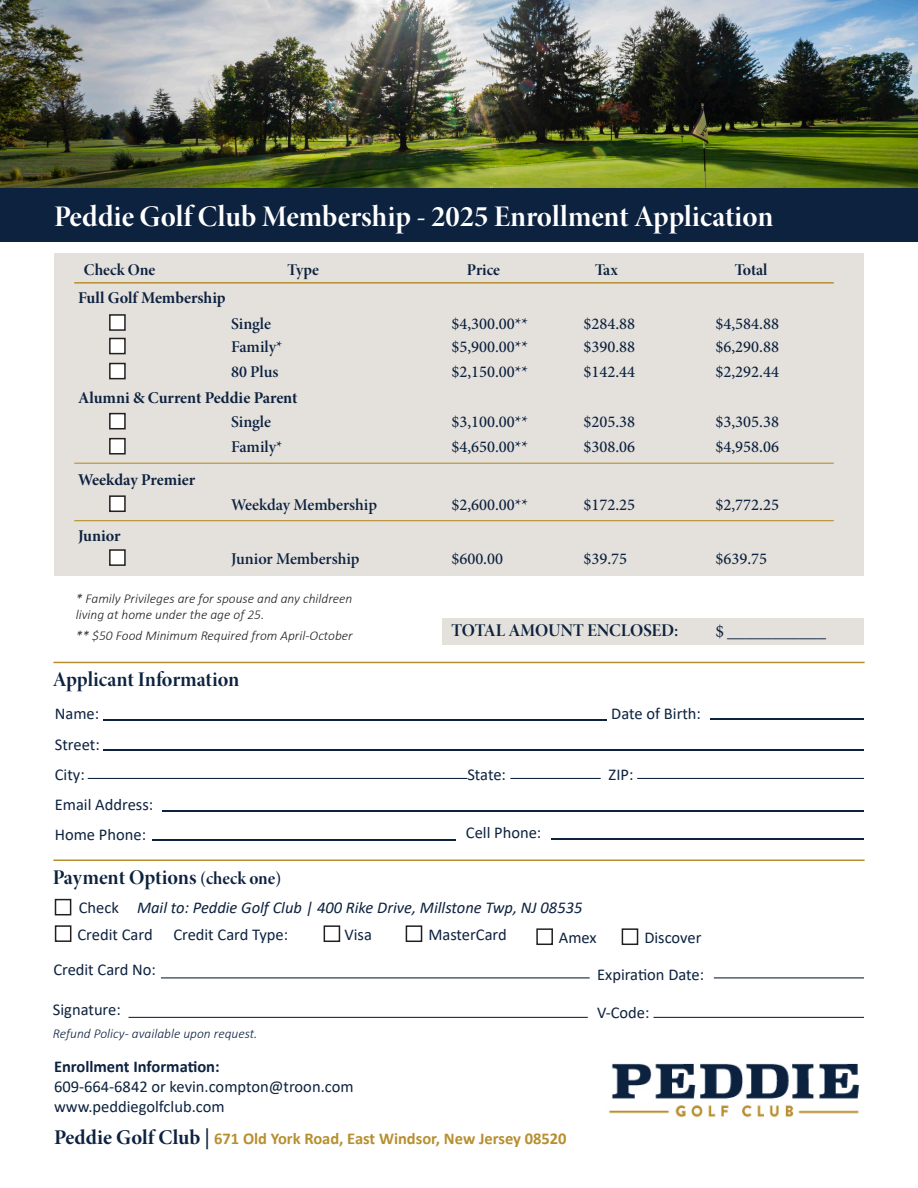
<style>
.page{position:relative;width:918px;height:1188px;background:#fff}
.page>*{position:absolute;margin:0;border:0;box-sizing:border-box;transform-origin:0 0}
.Paragraph_Style_1{font:30px "Minion Pro Bold Disp";color:#fff}
.Paragraph_Style_1-2{font:21px "Minion Pro Bold Disp";letter-spacing:-.005em;color:#0d223f}
.Paragraph_Style_1-3{font:18px "Minion Pro Bold Disp";color:#0d223f}
.t1{font:18px "Minion Pro";color:#0d223f}
.t2{font:16.5px "Calibri";color:#0d223f}
.t3{font:500 16.5px "Minion Pro";color:#0d223f}
.t4{font:16.5px "Minion Pro Semibold Subh";letter-spacing:-.005em;color:#0d223f}
.t5{font:16.5px "Minion Pro Bold Subh";letter-spacing:-.005em;color:#0d223f}
.t6{font:700 16.5px "Calibri";color:#b78f2f}
.t7{font:italic 16.5px "Calibri";color:#0d223f}
.Paragraph_Style_1-4{font:16.5px "Minion Pro Bold Disp";letter-spacing:-.005em;color:#0d223f}
.t8{font:700 16.5px "Calibri";color:#0d223f}
.t9{font:italic 300 13.5px/16.2px "Calibri";color:#231f20}
.t10{font:italic 300 13.5px "Calibri";color:#0d223f}
.s1{font-size:18px}
.s2{font-family:"Minion Pro Bold Subh";font-weight:400;font-size:21px;color:#0d223f}
</style>
<div class="page">
<hr style="left:103px;top:720px;width:503px;height:1px;background:#0d223f">
<hr style="left:711px;top:719px;width:153px;height:1px;background:#0d223f">
<hr style="left:103px;top:749px;width:761px;height:1px;background:#0d223f">
<hr style="left:714px;top:977px;width:150px;height:1px;background:#0d223f">
<hr style="left:161px;top:977px;width:429px;height:1px;background:#0d223f">
<hr style="left:653px;top:1017px;width:211px;height:1px;background:#0d223f">
<hr style="left:129px;top:1017px;width:459px;height:1px;background:#0d223f">
<hr style="left:162px;top:811px;width:702px;height:1px;background:#0d223f">
<hr style="left:552px;top:839px;width:312px;height:1px;background:#0d223f">
<hr style="left:637px;top:778px;width:227px;height:1px;background:#0d223f">
<hr style="left:510px;top:778px;width:91px;height:1px;background:#0d223f">
<hr style="left:88px;top:778px;width:379px;height:1px;background:#0d223f">
<div style="left:55px;top:899px;width:16px;height:16px;border:2px solid #231f20"></div>
<div style="left:324px;top:925px;width:16px;height:17px;border:2px solid #231f20"></div>
<div style="left:406px;top:925px;width:16px;height:17px;border:2px solid #231f20"></div>
<div style="left:536px;top:928px;width:17px;height:17px;border:2px solid #231f20"></div>
<div style="left:622px;top:928px;width:16px;height:17px;border:2px solid #231f20"></div>
<div style="left:55px;top:925px;width:16px;height:17px;border:2px solid #231f20"></div>
<hr style="left:152px;top:839px;width:304px;height:2px;background:#0d223f">
<div style="left:54px;top:253px;width:810px;height:323px;background:#e4e1dc"></div>
<div style="left:443px;top:618px;width:421px;height:27px;background:#e4e1dc"></div>
<div style="left:110px;top:364px;width:15px;height:15px;background:#fff"></div>
<div style="left:109px;top:363px;width:17px;height:16px;border:2px solid #231f20"></div>
<div style="left:110px;top:439px;width:15px;height:15px;background:#fff"></div>
<div style="left:109px;top:438px;width:17px;height:17px;border:2px solid #231f20"></div>
<div style="left:110px;top:496px;width:15px;height:15px;background:#fff"></div>
<div style="left:109px;top:495px;width:17px;height:17px;border:2px solid #231f20"></div>
<div style="left:110px;top:550px;width:15px;height:15px;background:#fff"></div>
<div style="left:109px;top:549px;width:17px;height:17px;border:2px solid #231f20"></div>
<div style="left:110px;top:338px;width:15px;height:16px;background:#fff"></div>
<div style="left:109px;top:338px;width:17px;height:16px;border:2px solid #231f20"></div>
<div style="left:110px;top:414px;width:15px;height:15px;background:#fff"></div>
<div style="left:109px;top:413px;width:17px;height:16px;border:2px solid #231f20"></div>
<div style="left:110px;top:315px;width:15px;height:15px;background:#fff"></div>
<div style="left:109px;top:314px;width:17px;height:17px;border:2px solid #231f20"></div>
<img style="left:0;top:0;width:918px;height:188px">
<div style="left:0;top:188px;width:918px;height:54px;background:#0d223f"></div>
<hr style="left:74px;top:282px;width:760px;height:2px;background:#b78f2f">
<hr style="left:74px;top:463px;width:760px;height:1px;background:#b78f2f">
<hr style="left:74px;top:520px;width:760px;height:1px;background:#b78f2f">
<hr style="left:53px;top:662px;width:812px;height:1px;background:#b78f2f">
<hr style="left:53px;top:860px;width:812px;height:1px;background:#b78f2f">
<img style="left:609px;top:1063px;width:251px;height:55px">
<p class="Paragraph_Style_1" style="left:54px;top:196px;width:721px">Peddie Golf Club Membership - 2025 Enrollment Application</p>
<p class="Paragraph_Style_1-4" style="left:84px;top:258px;width:73px">Check One</p>
<p class="Paragraph_Style_1-4" style="left:288px;top:258px;width:33px">Type</p>
<p class="Paragraph_Style_1-4" style="left:467px;top:258px;width:35px">Price</p>
<p class="Paragraph_Style_1-4" style="left:595px;top:258px;width:24px">Tax</p>
<p class="Paragraph_Style_1-4" style="left:735px;top:258px;width:34px">Total</p>
<p class="t5" style="left:78px;top:287px;width:149px">Full Golf Membership</p>
<p class="t4" style="left:231px;top:312px;width:42px">Single</p>
<p class="t4" style="left:231px;top:336px;width:53px">Family*</p>
<p class="t4" style="left:231px;top:361px;width:49px">80 Plus</p>
<p class="t5" style="left:78px;top:386px;width:221px">Alumni &amp; Current Peddie Parent</p>
<p class="t4" style="left:231px;top:411px;width:42px">Single</p>
<p class="t5" style="left:78px;top:468px;width:119px">Weekday Premier</p>
<p class="t5" style="left:78px;top:525px;width:44px">Junior</p>
<p class="t4" style="left:231px;top:436px;width:53px">Family*</p>
<p class="t4" style="left:231px;top:494px;width:147px">Weekday Membership</p>
<p class="t4" style="left:231px;top:547px;width:130px">Junior Membership</p>
<p class="t9" style="left:76px;top:590px;width:278px">* Family Privileges are for spouse and any childreen living at home under the age of 25.</p>
<p class="t9" style="left:76px;top:627px;width:279px">** $50 Food Minimum Required from April-October</p>
<p class="Paragraph_Style_1-2" style="left:53px;top:665px;width:188px">Applicant Information</p>
<p class="t2" style="left:55px;top:702px;width:46px">Name:</p>
<p class="t3" style="left:451px;top:312px;width:78px">$4,300.00**</p>
<p class="t3" style="left:583px;top:312px;width:53px">$284.88</p>
<p class="t3" style="left:716px;top:312px;width:65px">$4,584.88</p>
<p class="t3" style="left:451px;top:336px;width:78px">$5,900.00**</p>
<p class="t3" style="left:583px;top:336px;width:53px">$390.88</p>
<p class="t3" style="left:716px;top:336px;width:65px">$6,290.88</p>
<p class="t3" style="left:451px;top:361px;width:78px">$2,150.00**</p>
<p class="t3" style="left:583px;top:361px;width:53px">$142.44</p>
<p class="t3" style="left:716px;top:361px;width:65px">$2,292.44</p>
<p class="t3" style="left:451px;top:411px;width:78px">$3,100.00**</p>
<p class="t3" style="left:583px;top:411px;width:53px">$205.38</p>
<p class="t3" style="left:716px;top:411px;width:65px">$3,305.38</p>
<p class="t3" style="left:451px;top:436px;width:78px">$4,650.00**</p>
<p class="t3" style="left:583px;top:436px;width:53px">$308.06</p>
<p class="t3" style="left:716px;top:436px;width:65px">$4,958.06</p>
<p class="t3" style="left:451px;top:493px;width:78px">$2,600.00**</p>
<p class="t3" style="left:583px;top:493px;width:53px">$172.25</p>
<p class="t3" style="left:716px;top:493px;width:65px">$2,772.25</p>
<p class="t3" style="left:451px;top:547px;width:53px">$600.00</p>
<p class="t3" style="left:583px;top:547px;width:45px">$39.75</p>
<p class="t3" style="left:716px;top:547px;width:53px">$639.75</p>
<p class="Paragraph_Style_1-3" style="left:451px;top:618px;width:229px">TOTAL AMOUNT ENCLOSED:</p>
<p class="t1" style="left:716px;top:619px;width:112px">$ ___________</p>
<p class="t2" style="left:611px;top:702px;width:91px">Date of Birth:</p>
<p class="t2" style="left:55px;top:733px;width:46px">Street:</p>
<p class="t2" style="left:55px;top:763px;width:31px">City:</p>
<p class="t2" style="left:467px;top:763px;width:40px">State:</p>
<p class="t2" style="left:609px;top:763px;width:26px">ZIP:</p>
<p class="t2" style="left:55px;top:793px;width:100px">Email Address:</p>
<p class="t2" style="left:55px;top:823px;width:93px">Home Phone:</p>
<p class="t2" style="left:466px;top:821px;width:77px">Cell Phone:</p>
<p class="Paragraph_Style_1-2" style="left:53px;top:863px;width:230px">Payment Options <span class="s1">(check one)</span></p>
<p class="t2" style="left:79px;top:897px;width:42px">Check</p>
<p class="t7" style="left:137px;top:897px;width:447px">Mail to: Peddie Golf Club | 400 Rike Drive, Millstone Twp, NJ 08535</p>
<p class="t2" style="left:78px;top:923px;width:77px">Credit Card</p>
<p class="t2" style="left:344px;top:923px;width:29px">Visa</p>
<p class="t2" style="left:428px;top:923px;width:80px">MasterCard</p>
<p class="t2" style="left:559px;top:926px;width:39px">Amex</p>
<p class="t2" style="left:644px;top:926px;width:59px">Discover</p>
<p class="t2" style="left:173px;top:923px;width:116px">Credit Card Type:</p>
<p class="t2" style="left:53px;top:958px;width:104px">Credit Card No:</p>
<p class="t2" style="left:597px;top:963px;width:109px">Expiration Date:</p>
<p class="t2" style="left:53px;top:998px;width:69px">Signature:</p>
<p class="t2" style="left:597px;top:1001px;width:54px">V-Code:</p>
<p class="t10" style="left:53px;top:1025px;width:206px">Refund Policy- available upon request.</p>
<p class="t8" style="left:54px;top:1055px;width:167px">Enrollment Information:</p>
<p class="t2" style="left:54px;top:1075px;width:301px">609-664-6842 or kevin.compton@troon.com</p>
<p class="t2" style="left:54px;top:1095px;width:172px">www.peddiegolfclub.com</p>
<p class="t6" style="left:54px;top:1127px;width:514px"><span class="s2">Peddie Golf Club |</span> 671 Old York Road, East Windsor, New Jersey 08520</p>
</div>
